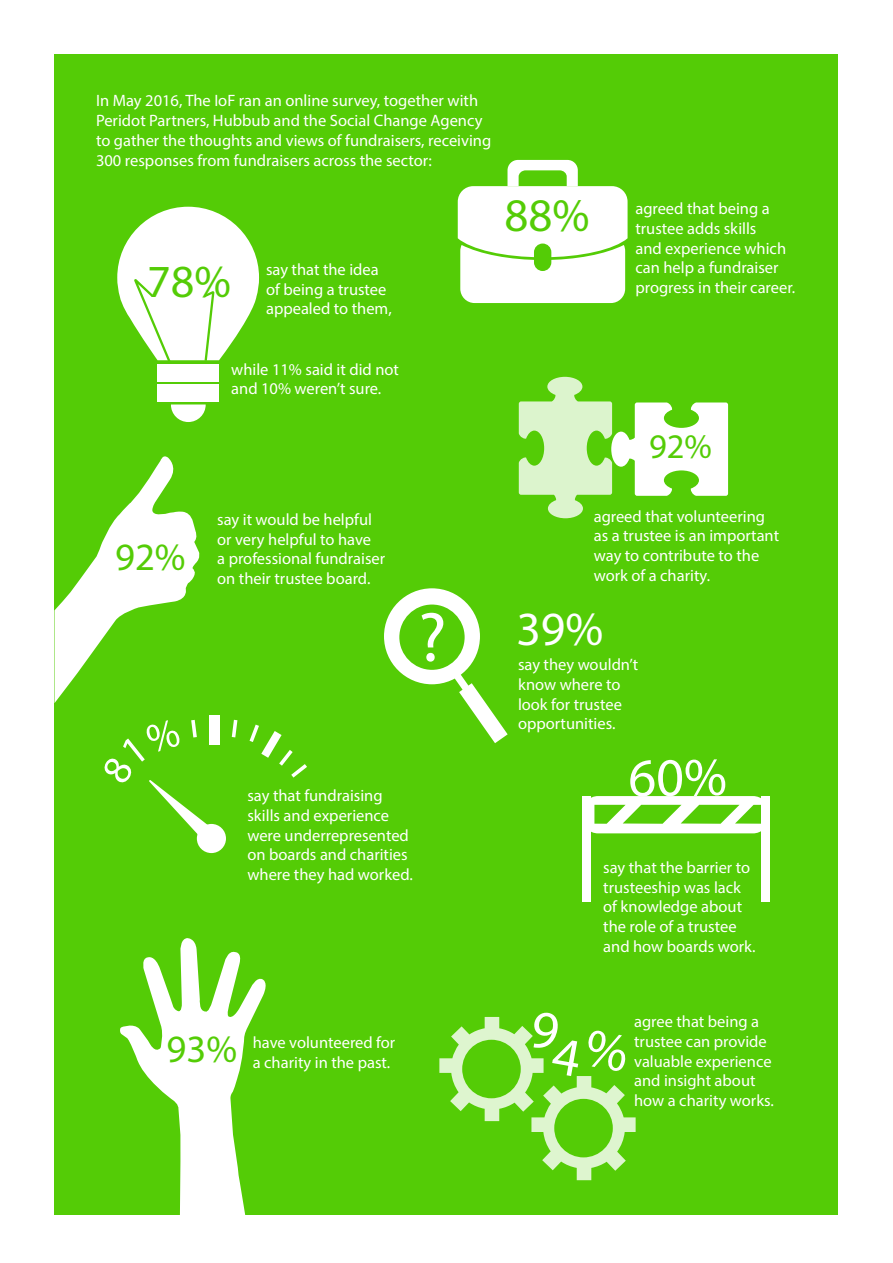
<style>
.page{position:relative;width:893px;height:1263px;background:#fff}
.page>*{position:absolute;margin:0;border:0;box-sizing:border-box;transform-origin:0 0}
.t1{font:47.85px "Myriad Pro";color:#fff}
.t2{font:46.8px "Myriad Pro";color:#54cc06}
.t3{font:46.05px "Myriad Pro";color:#54cc06}
.t4{font:38.7px "Myriad Pro";color:#54cc06}
.t5{font:34.65px "Myriad Pro";color:#54cc06}
.t6{font:16.5px/19.8px "Myriad Pro";color:#fff}
.s1{font-size:70.2px}
</style>
<div class="page">
<div style="left:55px;top:54px;width:783px;height:1160px;background:#54cc06"></div>
<svg style="left:171px;top:404px;width:35px;height:18px"></svg>
<div style="left:158px;top:384px;width:61px;height:17px;background:#fff"></div>
<svg style="left:117px;top:207px;width:142px;height:154px"></svg>
<div style="left:157px;top:364px;width:62px;height:18px;background:#fff"></div>
<svg style="left:519px;top:377px;width:209px;height:141px"></svg>
<svg style="left:384px;top:588px;width:124px;height:155px"></svg>
<div style="left:386px;top:591px;width:92px;height:92px;border:14px solid #fff;border-radius:50%"></div>
<svg style="left:458px;top:160px;width:170px;height:143px"></svg>
<div style="left:209px;top:715px;width:11px;height:29px;background:#fff"></div>
<svg style="left:232px;top:720px;width:5px;height:17px"></svg>
<svg style="left:250px;top:725px;width:57px;height:52px"></svg>
<div style="left:197px;top:824px;width:29px;height:29px;background:#fff;border-radius:50%"></div>
<div style="left:583px;top:796px;width:185px;height:37px;background:#fff;border-radius:15px"></div>
<svg style="left:594px;top:805px;width:167px;height:19px"></svg>
<div style="left:582px;top:796px;width:8px;height:106px;background:#fff"></div>
<div style="left:761px;top:796px;width:8px;height:106px;background:#fff"></div>
<svg style="left:120px;top:938px;width:146px;height:276px"></svg>
<svg style="left:55px;top:456px;width:145px;height:247px"></svg>
<svg style="left:439px;top:1017px;width:197px;height:163px"></svg>
<svg style="left:149px;top:719px;width:65px;height:120px"></svg>
<svg style="left:630px;top:796px;width:95px;height:1px"></svg>
<p class="t6" style="left:96px;top:91px;width:397px">In May 2016, The IoF ran an online survey, together with Peridot Partners, Hubbub and the Social Change Agency to gather the thoughts and views of fundraisers, receiving 300 responses from fundraisers across the sector:</p>
<p class="t3" style="left:147px;top:253px;width:85px">78%</p>
<p class="t6" style="left:266px;top:259px;width:127px">say that the idea of being a trustee appealed to them,</p>
<p class="t2" style="left:504px;top:187px;width:87px">88%</p>
<p class="t6" style="left:635px;top:198px;width:161px">agreed that being a trustee adds skills<br>and experience which can help a fundraiser progress in their career.</p>
<p class="t6" style="left:231px;top:359px;width:169px">while 11% said it did not and 10% weren’t sure.</p>
<p class="t5" style="left:649px;top:425px;width:64px">92%</p>
<p class="t4" style="left:115px;top:534px;width:72px">92%</p>
<p class="t6" style="left:217px;top:509px;width:169px">say it would be helpful or very helpful to have<br>a professional fundraiser on their trustee board.</p>
<p class="t6" style="left:594px;top:506px;width:187px">agreed that volunteering as a trustee is an important way to contribute to the work of a charity.</p>
<p class="t1" style="left:418px;top:600px;width:187px"><span class="s1">?</span> 39%</p>
<p class="t6" style="left:518px;top:654px;width:122px">say they wouldn’t know where to look for trustee opportunities.</p>
<p class="t6" style="left:247px;top:785px;width:167px">say that fundraising skills and experience were underrepresented on boards and charities where they had worked.</p>
<p class="t6" style="left:603px;top:857px;width:154px">say that the barrier to trusteeship was lack of knowledge about the role of a trustee and how boards work.</p>
<p class="t4" style="left:167px;top:1025px;width:72px">93%</p>
<p class="t6" style="left:253px;top:1032px;width:144px">have volunteered for</p>
<p class="t6" style="left:253px;top:1052px;width:139px">a charity in the past.</p>
<p class="t6" style="left:634px;top:1011px;width:141px">agree that being a trustee can provide valuable experience and insight about how a charity works.</p>
</div>
